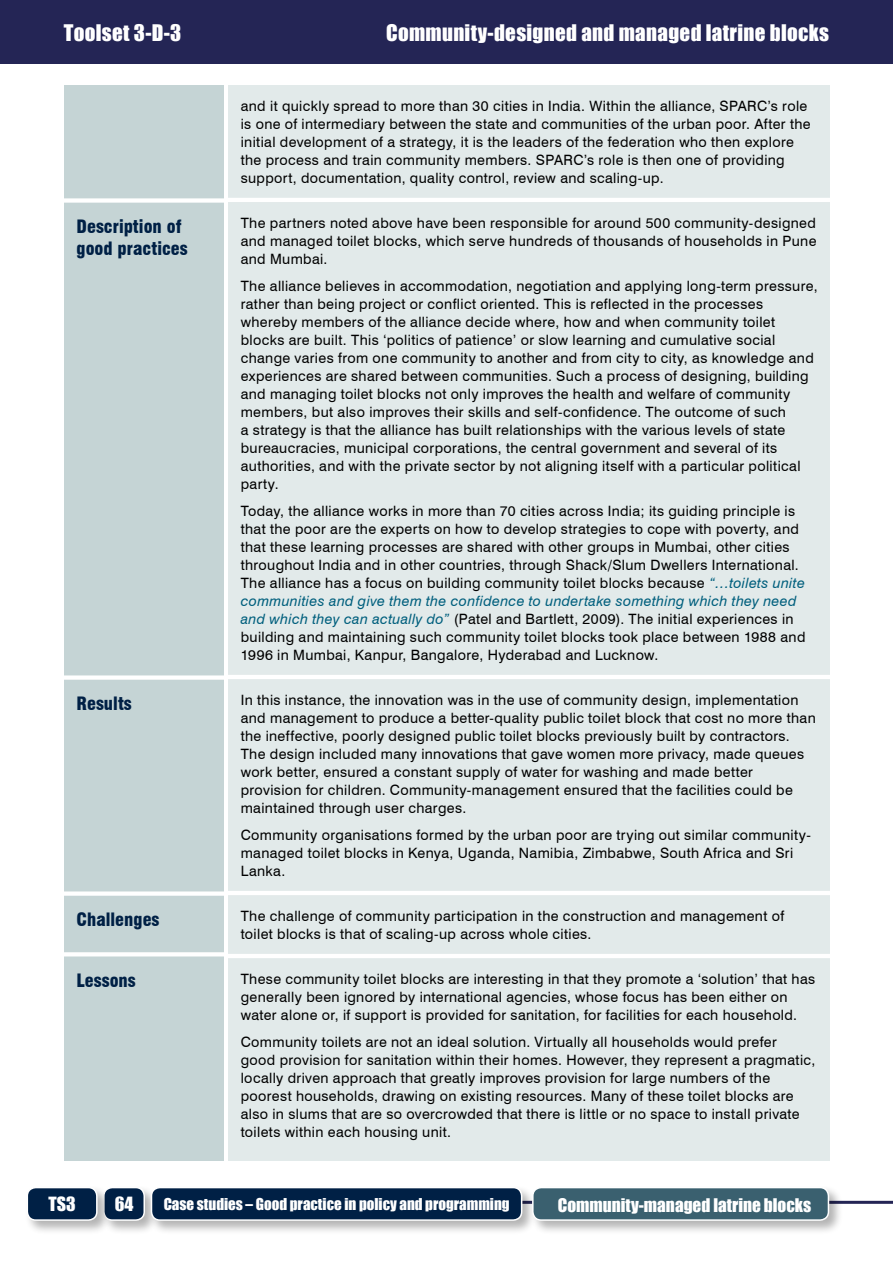
<style>
.page{position:relative;width:893px;height:1263px;background:#fff}
.page>*{position:absolute;margin:0;border:0;box-sizing:border-box;transform-origin:0 0}
.t1{font:21px "Impact";letter-spacing:.015em;color:#fff}
.t2{font:900 condensed 18px/22.5px "Swiss 721 BT";color:#002045}
.t3{font:18px "Impact";color:#fff}
.t4{font:17.25px "Impact";color:#fff}
.t5{font:15px "Impact";color:#fff}
.t6{font:14.25px/18px "Swiss 721 BT";letter-spacing:.025em;color:#000}
.s1{font-style:italic;color:#005f7d}
</style>
<div class="page">
<div style="left:0;top:0;width:893px;height:64px;background:#242555"></div>
<hr style="left:170px;top:1201px;width:723px;height:3px;background:#242555">
<div style="left:101px;top:1185px;width:58px;height:50px;background:#000;opacity:.3"></div>
<div style="left:104px;top:1187px;width:40px;height:33px;background:#002045;border-radius:9px"></div>
<div style="left:103px;top:1187px;width:42px;height:34px;border:2px solid #fff;border-radius:9px"></div>
<div style="left:24px;top:1185px;width:88px;height:50px;background:#000;opacity:.3"></div>
<div style="left:27px;top:1187px;width:70px;height:33px;background:#002045;border-radius:9px"></div>
<div style="left:27px;top:1187px;width:71px;height:34px;border:2px solid #fff;border-radius:9px"></div>
<div style="left:64px;top:85px;width:160px;height:1076px;background:#c5d4d5"></div>
<div style="left:228px;top:85px;width:601px;height:1076px;background:#e2eaea"></div>
<div style="left:148px;top:1185px;width:389px;height:50px;background:#000;opacity:.3"></div>
<div style="left:151px;top:1187px;width:371px;height:33px;background:#002045;border-radius:9px"></div>
<div style="left:151px;top:1187px;width:371px;height:34px;border:2px solid #fff;border-radius:9px"></div>
<div style="left:530px;top:1185px;width:313px;height:50px;background:#000;opacity:.3"></div>
<div style="left:533px;top:1187px;width:295px;height:33px;background:#3a606f;border-radius:9px"></div>
<div style="left:532px;top:1187px;width:297px;height:34px;border:2px solid #fff;border-radius:9px"></div>
<hr style="left:228px;top:198px;width:602px;height:4px;background:#fff">
<hr style="left:228px;top:675px;width:602px;height:4px;background:#fff">
<hr style="left:228px;top:891px;width:602px;height:4px;background:#fff">
<hr style="left:228px;top:954px;width:602px;height:4px;background:#fff">
<div style="left:64px;top:198px;width:164px;height:5px;background:#fff"></div>
<div style="left:64px;top:675px;width:164px;height:5px;background:#fff"></div>
<div style="left:64px;top:891px;width:164px;height:5px;background:#fff"></div>
<svg style="left:64px;top:952px;width:160px;height:4px"></svg>
<h1 class="t1" style="left:64px;top:17px;width:119px">Toolset 3-D-3</h1>
<h1 class="t1" style="left:386px;top:17px;width:445px">Community-designed and managed latrine blocks</h1>
<p class="t2" style="left:77px;top:215px;width:113px">Description of good practices</p>
<p class="t2" style="left:77px;top:692px;width:57px">Results</p>
<p class="t2" style="left:77px;top:908px;width:85px">Challenges</p>
<p class="t2" style="left:77px;top:969px;width:61px">Lessons</p>
<p class="t6" style="left:241px;top:97px;width:571px">and it quickly spread to more than 30 cities in India. Within the alliance, SPARC’s role is one of intermediary between the state and communities of the urban poor. After the initial development of a strategy, it is the leaders of the federation who then explore the process and train community members. SPARC’s role is then one of providing support, documentation, quality control, review and scaling-up.</p>
<p class="t6" style="left:241px;top:214px;width:577px;text-align:justify">The partners noted above have been responsible for around 500 community-designed and managed toilet blocks, which serve hundreds of thousands of households in Pune and Mumbai.</p>
<p class="t6" style="left:241px;top:277px;width:578px">The alliance believes in accommodation, negotiation and applying long-term pressure, rather than being project or conflict oriented. This is reflected in the processes whereby members of the alliance decide where, how and when community toilet blocks are built. This ‘politics of patience’ or slow learning and cumulative social change varies from one community to another and from city to city, as knowledge and experiences are shared between communities. Such a process of designing, building and managing toilet blocks not only improves the health and welfare of community members, but also improves their skills and self-confidence. The outcome of such<br>a strategy is that the alliance has built relationships with the various levels of state bureaucracies, municipal corporations, the central government and several of its authorities, and with the private sector by not aligning itself with a particular political party.</p>
<p class="t6" style="left:241px;top:502px;width:566px">Today, the alliance works in more than 70 cities across India; its guiding principle is that the poor are the experts on how to develop strategies to cope with poverty, and that these learning processes are shared with other groups in Mumbai, other cities throughout India and in other countries, through Shack/Slum Dwellers International.<br>The alliance has a focus on building community toilet blocks because <span class="s1">“…toilets unite communities and give them the confidence to undertake something which they need and which they can actually do”</span> (Patel and Bartlett, 2009). The initial experiences in building and maintaining such community toilet blocks took place between 1988 and 1996 in Mumbai, Kanpur, Bangalore, Hyderabad and Lucknow.</p>
<p class="t6" style="left:241px;top:691px;width:576px">In this instance, the innovation was in the use of community design, implementation and management to produce a better-quality public toilet block that cost no more than the ineffective, poorly designed public toilet blocks previously built by contractors.<br>The design included many innovations that gave women more privacy, made queues work better, ensured a constant supply of water for washing and made better provision for children. Community-management ensured that the facilities could be maintained through user charges.</p>
<p class="t6" style="left:241px;top:826px;width:572px">Community organisations formed by the urban poor are trying out similar community&shy;managed toilet blocks in Kenya, Uganda, Namibia, Zimbabwe, South Africa and Sri<br>Lanka.</p>
<p class="t6" style="left:241px;top:907px;width:545px">The challenge of community participation in the construction and management of toilet blocks is that of scaling-up across whole cities.</p>
<p class="t6" style="left:241px;top:970px;width:576px">These community toilet blocks are interesting in that they promote a ‘solution’ that has generally been ignored by international agencies, whose focus has been either on water alone or, if support is provided for sanitation, for facilities for each household.</p>
<p class="t6" style="left:241px;top:1033px;width:576px">Community toilets are not an ideal solution. Virtually all households would prefer<br>good provision for sanitation within their homes. However, they represent a pragmatic, locally driven approach that greatly improves provision for large numbers of the poorest households, drawing on existing resources. Many of these toilet blocks are also in slums that are so overcrowded that there is little or no space to install private toilets within each housing unit.</p>
<p class="t3" style="left:49px;top:1190px;width:29px">TS3</p>
<p class="t3" style="left:115px;top:1190px;width:20px">64</p>
<p class="t5" style="left:164px;top:1193px;width:348px">Case studies – Good practice in policy and programming</p>
<p class="t4" style="left:558px;top:1191px;width:255px">Community-managed latrine blocks</p>
</div>
